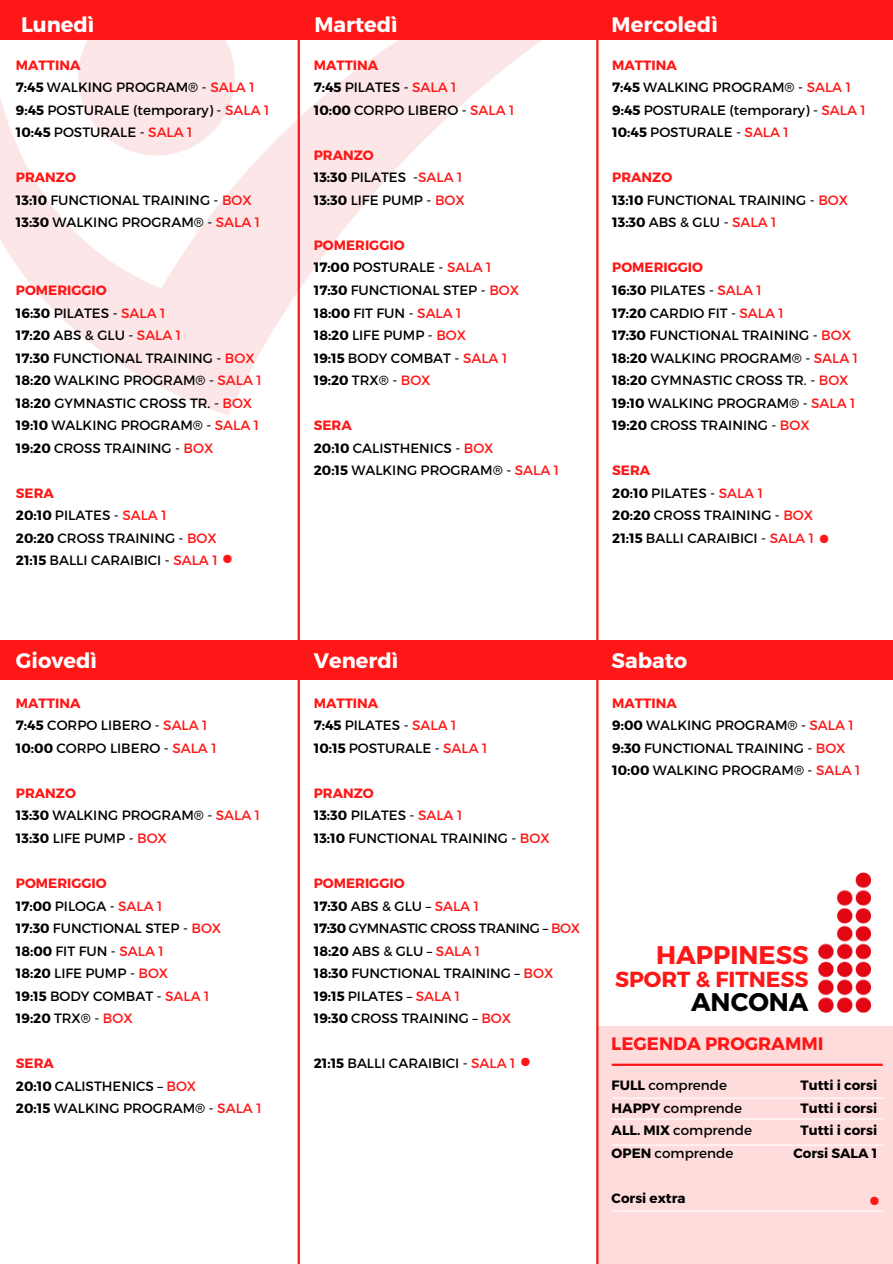
<style>
.page{position:relative;width:893px;height:1264px;background:#fff}
.page>*{position:absolute;margin:0;border:0;box-sizing:border-box;transform-origin:0 0}
.t1{font:700 33px "Montserrat";color:#ff1616}
.t2{font:700 25.5px "Montserrat";color:#ff1616}
.t3{font:700 25.5px "Montserrat";color:#000}
.t4{font:700 21.75px "Montserrat";color:#ff1616}
.t5{font:700 21px "Montserrat";color:#fff}
.t6{font:700 18px "Montserrat";color:#ff1616}
.t7{font:13.5px/22.5px "Montserrat";color:#000}
.t8{font:700 13.5px/22.5px "Montserrat";color:#000;text-align:center}
.t9{font:700 13.5px "Montserrat";color:#ff1616}
.s1{font-weight:700}
.s2{color:#ff1616}
.s3{font-weight:700;color:#ff1616}
</style>
<div class="page">
<img style="left:0;top:39px;width:869px;height:376px">
<div style="left:0;top:0;width:892px;height:39px;background:#ff1616"></div>
<div style="left:0;top:640px;width:892px;height:39px;background:#ff1616"></div>
<hr style="left:297px;top:29px;width:3px;height:611px;background:#ff1616">
<hr style="left:297px;top:655px;width:3px;height:608px;background:#ff1616">
<hr style="left:596px;top:29px;width:2px;height:611px;background:#ff1616">
<hr style="left:596px;top:655px;width:2px;height:608px;background:#ff1616">
<img style="left:818px;top:872px;width:52px;height:140px">
<div style="left:598px;top:1025px;width:294px;height:238px;background:#ffdcdc"></div>
<hr style="left:611px;top:1063px;width:271px;height:2px;background:#ff1616">
<hr style="left:612px;top:1144px;width:271px;height:1px;background:#fff">
<hr style="left:611px;top:1118px;width:271px;height:1px;background:#fff">
<hr style="left:612px;top:1097px;width:271px;height:1px;background:#fff">
<hr style="left:612px;top:1210px;width:271px;height:1px;background:#fff">
<p class="t5" style="left:21px;top:11px;width:75px">Lunedì</p>
<h4 class="t9" style="left:16px;top:56px;width:66px">MATTINA</h4>
<h4 class="t7" style="left:16px;top:76px;width:240px"><span class="s1">7:45</span> WALKING PROGRAM® - <span class="s2">SALA 1</span></h4>
<h4 class="t7" style="left:16px;top:98px;width:255px"><span class="s1">9:45</span> POSTURALE (temporary) - <span class="s2">SALA 1</span></h4>
<h4 class="t7" style="left:16px;top:121px;width:178px"><span class="s1">10:45</span> POSTURALE - <span class="s2">SALA 1</span></h4>
<h4 class="t7" style="left:16px;top:166px;width:246px"><span class="s3">PRANZO<br></span><span class="s1">13:10</span> FUNCTIONAL TRAINING - <span class="s2">BOX<br></span><span class="s1">13:30</span> WALKING PROGRAM® - <span class="s2">SALA 1</span></h4>
<h4 class="t7" style="left:16px;top:278px;width:167px"><span class="s3">POMERIGGIO<br></span><span class="s1">16:30</span> PILATES - <span class="s2">SALA 1<br></span><span class="s1">17:20</span> ABS &amp; GLU - <span class="s2">SALA 1</span></h4>
<h4 class="t7" style="left:16px;top:346px;width:247px"><span class="s1">17:30</span> FUNCTIONAL TRAINING - <span class="s2">BOX<br></span><span class="s1">18:20</span> WALKING PROGRAM® - <span class="s2">SALA 1<br></span><span class="s1">18:20</span> GYMNASTIC CROSS TR. - <span class="s2">BOX<br></span><span class="s1">19:10</span> WALKING PROGRAM® - <span class="s2">SALA 1<br></span><span class="s1">19:20</span> CROSS TRAINING - <span class="s2">BOX</span></h4>
<h4 class="t7" style="left:16px;top:481px;width:152px"><span class="s3">SERA<br></span><span class="s1">20:10</span> PILATES - <span class="s2">SALA 1</span></h4>
<p class="t7" style="left:16px;top:526px;width:203px"><span class="s1">20:20</span> CROSS TRAINING - <span class="s2">BOX<br></span><span class="s1">21:15</span> BALLI CARAIBICI - <span class="s2">SALA 1</span></p>
<h1 class="t1" style="left:222px;top:535px;width:12px">•</h1>
<p class="t5" style="left:16px;top:646px;width:83px">Giovedì</p>
<h4 class="t7" style="left:16px;top:691px;width:202px"><span class="s3">MATTINA<br></span><span class="s1">7:45</span> CORPO LIBERO - <span class="s2">SALA 1<br></span><span class="s1">10:00</span> CORPO LIBERO - <span class="s2">SALA 1</span></h4>
<h4 class="t7" style="left:16px;top:781px;width:246px"><span class="s3">PRANZO<br></span><span class="s1">13:30</span> WALKING PROGRAM® - <span class="s2">SALA 1<br></span><span class="s1">13:30</span> LIFE PUMP - <span class="s2">BOX</span></h4>
<p class="t7" style="left:16px;top:871px;width:207px"><span class="s3">POMERIGGIO<br></span><span class="s1">17:00</span> PILOGA - <span class="s2">SALA 1<br></span><span class="s1">17:30</span> FUNCTIONAL STEP - <span class="s2">BOX</span></p>
<p class="t7" style="left:16px;top:938px;width:195px"><span class="s1">18:00</span> FIT FUN - <span class="s2">SALA 1<br></span><span class="s1">18:20</span> LIFE PUMP - <span class="s2">BOX<br></span><span class="s1">19:15</span> BODY COMBAT - <span class="s2">SALA 1<br></span><span class="s1">19:20</span> TRX® - <span class="s2">BOX</span></p>
<p class="t7" style="left:16px;top:1051px;width:182px"><span class="s3">SERA<br></span><span class="s1">20:10</span> CALISTHENICS – <span class="s2">BOX</span></p>
<h2 class="t7" style="left:16px;top:1096px;width:247px"><span class="s1">20:15</span> WALKING PROGRAM® - <span class="s2">SALA 1</span></h2>
<h5 class="t5" style="left:314px;top:11px;width:85px">Martedì</h5>
<p class="t7" style="left:314px;top:53px;width:202px"><span class="s3">MATTINA<br></span><span class="s1">7:45</span> PILATES - <span class="s2">SALA 1<br></span><span class="s1">10:00</span> CORPO LIBERO - <span class="s2">SALA 1</span></p>
<p class="t7" style="left:314px;top:143px;width:152px"><span class="s3">PRANZO<br></span><span class="s1">13:30</span> PILATES -<span class="s2">SALA 1<br></span><span class="s1">13:30</span> LIFE PUMP - <span class="s2">BOX</span></p>
<p class="t7" style="left:314px;top:233px;width:207px"><span class="s3">POMERIGGIO<br></span><span class="s1">17:00</span> POSTURALE - <span class="s2">SALA 1<br></span><span class="s1">17:30</span> FUNCTIONAL STEP - <span class="s2">BOX<br></span><span class="s1">18:00</span> FIT FUN - <span class="s2">SALA 1<br></span><span class="s1">18:20</span> LIFE PUMP - <span class="s2">BOX<br></span><span class="s1">19:15</span> BODY COMBAT - <span class="s2">SALA 1<br></span><span class="s1">19:20</span> TRX® - <span class="s2">BOX</span></p>
<h4 class="t7" style="left:314px;top:413px;width:247px"><span class="s3">SERA<br></span><span class="s1">20:10</span> CALISTHENICS - <span class="s2">BOX<br></span><span class="s1">20:15</span> WALKING PROGRAM® - <span class="s2">SALA 1</span></h4>
<p class="t5" style="left:611px;top:11px;width:108px">Mercoledì</p>
<h4 class="t9" style="left:612px;top:56px;width:66px">MATTINA</h4>
<h4 class="t7" style="left:612px;top:76px;width:240px"><span class="s1">7:45</span> WALKING PROGRAM® - <span class="s2">SALA 1</span></h4>
<h4 class="t7" style="left:612px;top:98px;width:255px"><span class="s1">9:45</span> POSTURALE (temporary) - <span class="s2">SALA 1</span></h4>
<h4 class="t7" style="left:612px;top:121px;width:178px"><span class="s1">10:45</span> POSTURALE - <span class="s2">SALA 1</span></h4>
<h4 class="t9" style="left:612px;top:169px;width:61px">PRANZO</h4>
<h4 class="t7" style="left:612px;top:188px;width:237px"><span class="s1">13:10</span> FUNCTIONAL TRAINING - <span class="s2">BOX<br></span><span class="s1">13:30</span> ABS &amp; GLU - <span class="s2">SALA 1</span></h4>
<h4 class="t7" style="left:612px;top:256px;width:173px"><span class="s3">POMERIGGIO<br></span><span class="s1">16:30</span> PILATES - <span class="s2">SALA 1<br></span><span class="s1">17:20</span> CARDIO FIT - <span class="s2">SALA 1</span></h4>
<h4 class="t7" style="left:612px;top:323px;width:247px"><span class="s1">17:30</span> FUNCTIONAL TRAINING - <span class="s2">BOX<br></span><span class="s1">18:20</span> WALKING PROGRAM® - <span class="s2">SALA 1<br></span><span class="s1">18:20</span> GYMNASTIC CROSS TR. - <span class="s2">BOX<br></span><span class="s1">19:10</span> WALKING PROGRAM® - <span class="s2">SALA 1<br></span><span class="s1">19:20</span> CROSS TRAINING - <span class="s2">BOX</span></h4>
<h4 class="t7" style="left:612px;top:458px;width:152px"><span class="s3">SERA<br></span><span class="s1">20:10</span> PILATES - <span class="s2">SALA 1</span></h4>
<p class="t7" style="left:612px;top:503px;width:203px"><span class="s1">20:20</span> CROSS TRAINING - <span class="s2">BOX<br></span><span class="s1">21:15</span> BALLI CARAIBICI - <span class="s2">SALA 1</span></p>
<h1 class="t1" style="left:818px;top:514px;width:12px">•</h1>
<h5 class="t5" style="left:314px;top:646px;width:86px">Venerdì</h5>
<h2 class="t7" style="left:314px;top:691px;width:175px"><span class="s3">MATTINA<br></span><span class="s1">7:45</span> PILATES - <span class="s2">SALA 1<br></span><span class="s1">10:15</span> POSTURALE - <span class="s2">SALA 1</span></h2>
<h2 class="t7" style="left:314px;top:781px;width:237px"><span class="s3">PRANZO<br></span><span class="s1">13:30</span> PILATES - <span class="s2">SALA 1<br></span><span class="s1">13:10</span> FUNCTIONAL TRAINING - <span class="s2">BOX</span></h2>
<h4 class="t7" style="left:314px;top:871px;width:268px"><span class="s3">POMERIGGIO<br></span><span class="s1">17:30</span> ABS &amp; GLU – <span class="s2">SALA 1<br></span><span class="s1">17:30</span> GYMNASTIC CROSS TRANING – <span class="s2">BOX<br></span><span class="s1">18:20</span> ABS &amp; GLU – <span class="s2">SALA 1<br></span><span class="s1">18:30</span> FUNCTIONAL TRAINING – <span class="s2">BOX<br></span><span class="s1">19:15</span> PILATES – <span class="s2">SALA 1<br></span><span class="s1">19:30</span> CROSS TRAINING – <span class="s2">BOX</span></h4>
<h4 class="t7" style="left:314px;top:1051px;width:203px"><span class="s1">21:15</span> BALLI CARAIBICI - <span class="s2">SALA 1</span></h4>
<h1 class="t1" style="left:520px;top:1037px;width:12px">•</h1>
<p class="t5" style="left:611px;top:646px;width:77px">Sabato</p>
<h3 class="t7" style="left:612px;top:691px;width:249px"><span class="s3">MATTINA<br></span><span class="s1">9:00</span> WALKING PROGRAM® - <span class="s2">SALA 1<br></span><span class="s1">9:30</span> FUNCTIONAL TRAINING - <span class="s2">BOX<br></span><span class="s1">10:00</span> WALKING PROGRAM® - <span class="s2">SALA 1</span></h3>
<p class="t2" style="left:656px;top:938px;width:154px">HAPPINESS</p>
<p class="t4" style="left:615px;top:965px;width:195px">SPORT &amp; FITNESS</p>
<p class="t3" style="left:691px;top:984px;width:119px">ANCONA</p>
<p class="t6" style="left:611px;top:1031px;width:214px">LEGENDA PROGRAMMI</p>
<h2 class="t7" style="left:611px;top:1073px;width:117px"><span class="s1">FULL</span> comprende</h2>
<p class="t7" style="left:611px;top:1095px;width:132px"><span class="s1">HAPPY</span> comprende</p>
<p class="t7" style="left:611px;top:1118px;width:142px"><span class="s1">ALL. MIX</span> comprende</p>
<p class="t7" style="left:611px;top:1140px;width:123px"><span class="s1">OPEN</span> comprende</p>
<p class="t8" style="left:611px;top:1185px;width:76px">Corsi extra</p>
<p class="t8" style="left:793px;top:1073px;width:85px">Tutti i corsi<br>Tutti i corsi<br>Tutti i corsi<br>Corsi SALA 1</p>
<h1 class="t1" style="left:869px;top:1176px;width:12px">•</h1>
</div>
